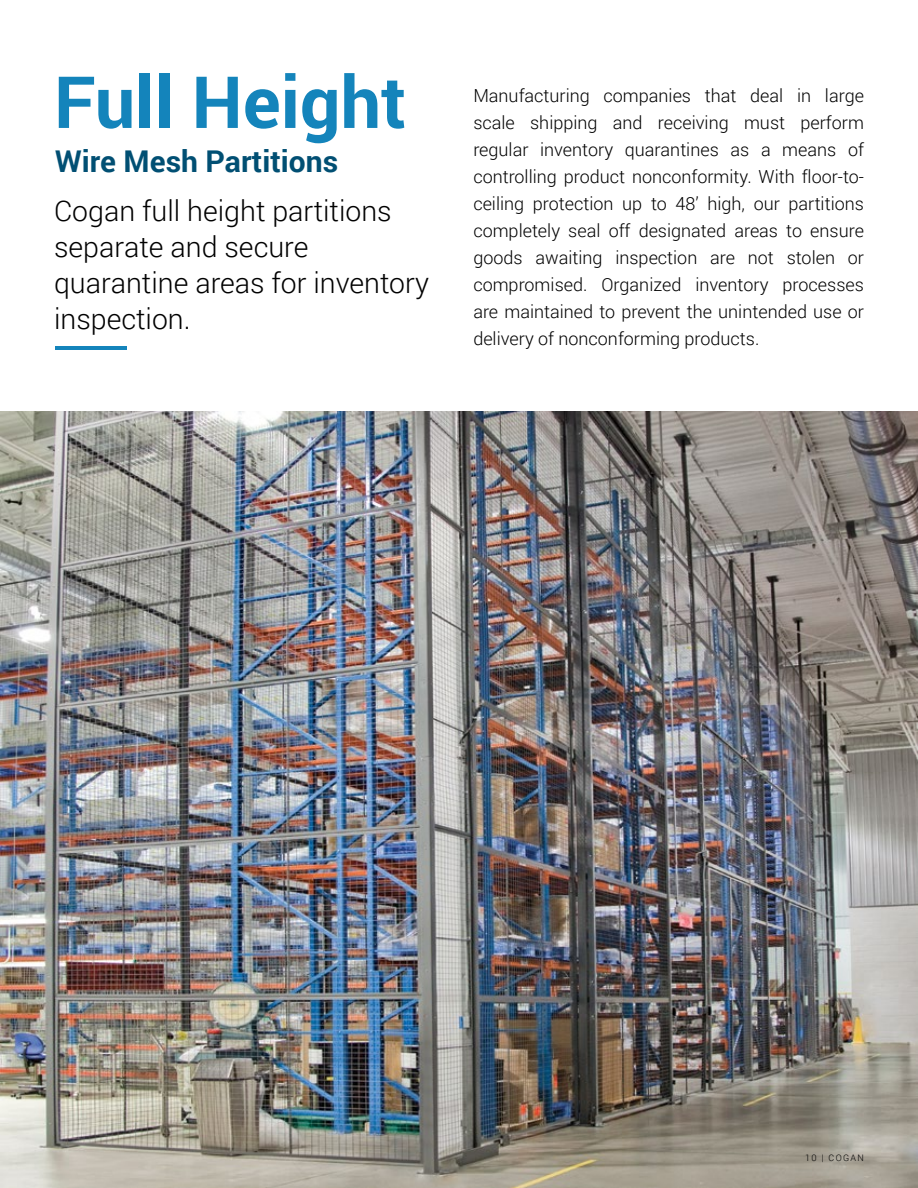
<style>
.page{position:relative;width:918px;height:1188px;background:#fff}
.page>*{position:absolute;margin:0;border:0;box-sizing:border-box;transform-origin:0 0}
.t1{font:700 72px "Roboto";color:#1484bb}
.t2{font:700 30px "Roboto";color:#014f73}
.t3{font:300 28.5px/36px "Roboto";color:#000}
.t4{font:300 18px/27px "Roboto";color:#000;text-align:justify}
.t5{font:300 9px "Roboto";letter-spacing:.15em;color:#000}
</style>
<div class="page">
<hr style="left:55px;top:346px;width:71px;height:4px;background:#1484bb">
<img style="left:0;top:411px;width:918px;height:777px">
<h1 class="t1" style="left:54px;top:52px;width:354px">Full Height</h1>
<h2 class="t2" style="left:55px;top:140px;width:285px">Wire Mesh Partitions</h2>
<h3 class="t3" style="left:54px;top:192px;width:376px">Cogan full height partitions separate and secure quarantine areas for inventory inspection.</h3>
<p class="t4" style="left:473px;top:81px;width:392px">Manufacturing companies that deal in large scale shipping and receiving must perform regular inventory quarantines as a means of controlling product nonconformity. With floor-to&shy;ceiling protection up to 48’ high, our partitions completely seal off designated areas to ensure goods awaiting inspection are not stolen or compromised. Organized inventory processes are maintained to prevent the unintended use or delivery of nonconforming products.</p>
<p class="t5" style="left:805px;top:1152px;width:60px">10 | COGAN</p>
</div>
